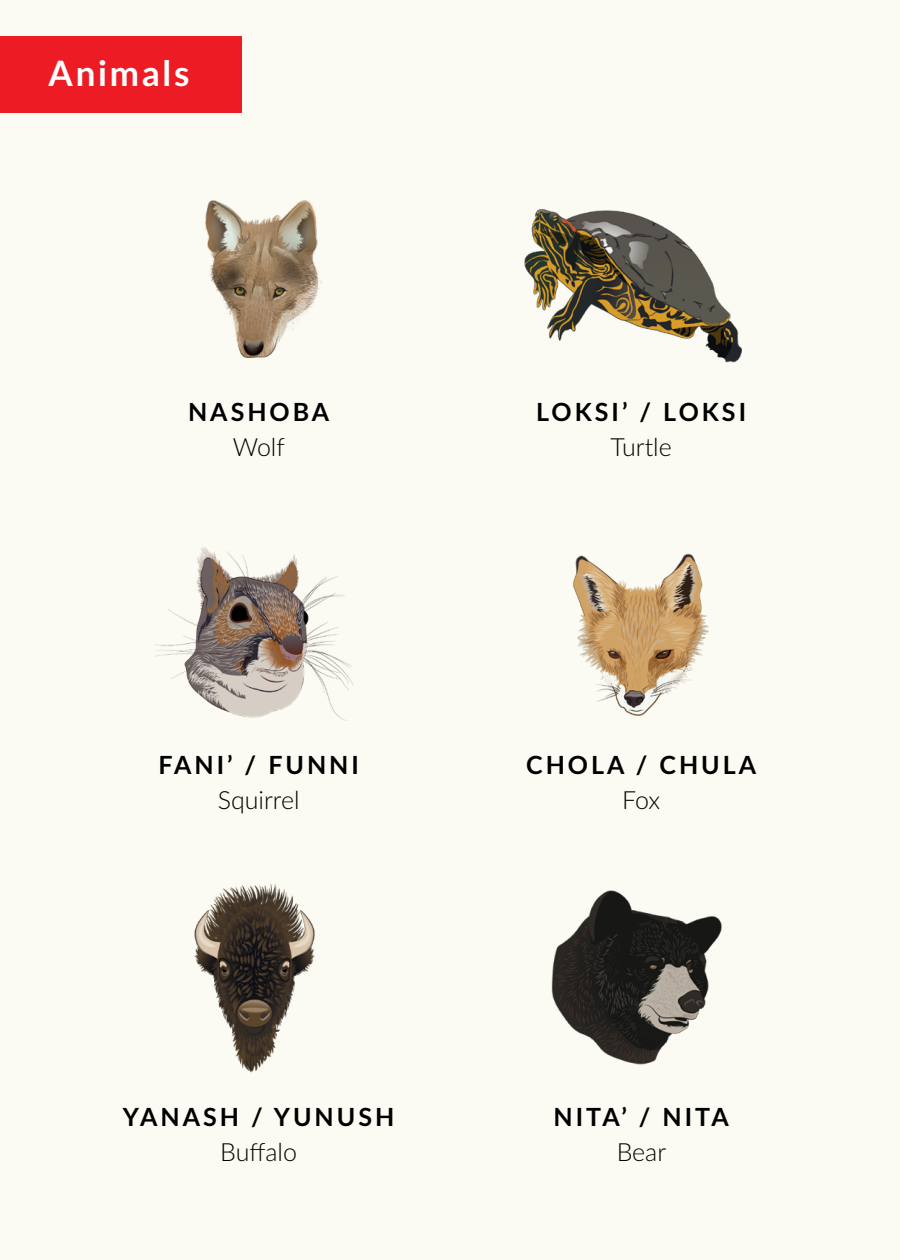
<style>
.page{position:relative;width:900px;height:1260px;background:#fbfbf3}
.page>*{position:absolute;margin:0;border:0;box-sizing:border-box;transform-origin:0 0}
.t1{font:700 35px "Lato";letter-spacing:.08em;color:#fff}
.t2{font:700 25px "Lato";letter-spacing:.12em;color:#000}
.t3{font:300 25px "Lato";color:#000}
</style>
<div class="page">
<div style="left:0;top:36px;width:241px;height:76px;background:#ed1c24"></div>
<img style="left:205px;top:200px;width:117px;height:158px">
<img style="left:154px;top:547px;width:200px;height:174px">
<img style="left:194px;top:884px;width:121px;height:189px">
<img style="left:551px;top:890px;width:171px;height:175px">
<img style="left:524px;top:209px;width:218px;height:154px">
<img style="left:573px;top:553px;width:136px;height:163px">
<h1 class="t1" style="left:49px;top:48px;width:142px">Animals</h1>
<p class="t2" style="left:188px;top:393px;width:143px">NASHOBA</p>
<p class="t3" style="left:233px;top:429px;width:54px">Wolf</p>
<p class="t2" style="left:158px;top:746px;width:202px">FANI’ / FUNNI</p>
<p class="t3" style="left:218px;top:782px;width:83px">Squirrel</p>
<p class="t2" style="left:123px;top:1099px;width:273px">YANASH / YUNUSH</p>
<p class="t3" style="left:220px;top:1135px;width:78px">Buffalo</p>
<p class="t2" style="left:536px;top:393px;width:211px">LOKSI’ / LOKSI</p>
<p class="t3" style="left:611px;top:429px;width:63px">Turtle</p>
<p class="t2" style="left:526px;top:746px;width:231px">CHOLA / CHULA</p>
<p class="t3" style="left:622px;top:782px;width:40px">Fox</p>
<p class="t2" style="left:553px;top:1099px;width:177px">NITA’ / NITA</p>
<p class="t3" style="left:617px;top:1135px;width:51px">Bear</p>
</div>
